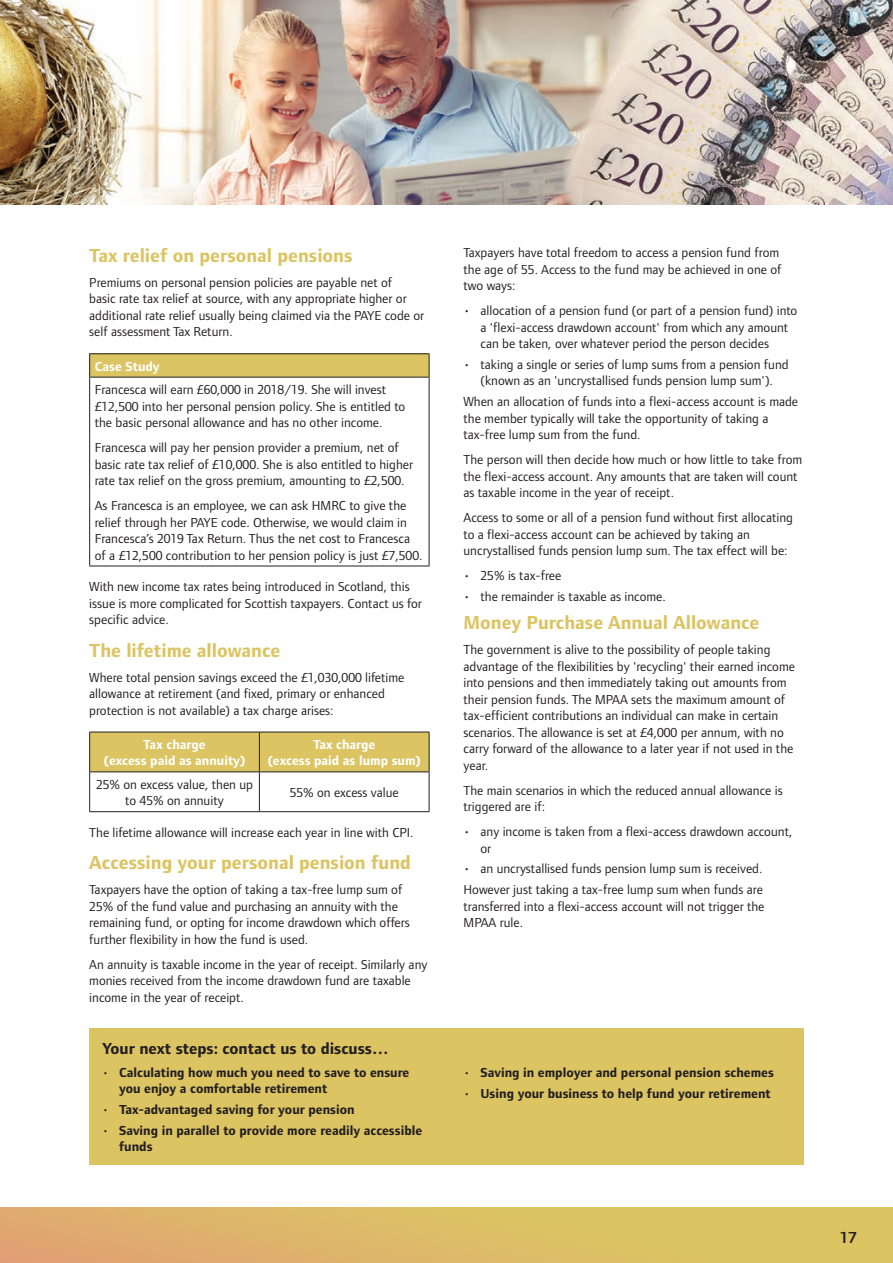
<style>
.page{position:relative;width:893px;height:1263px;background:#fff}
.page>*{position:absolute;margin:0;border:0;box-sizing:border-box;transform-origin:0 0}
.t1{font:700 19.5px "Foundry Form Sans";color:#dcc462}
.t2{font:700 16.5px "Foundry Form Sans";color:#231f20}
.t3{font:600 16.5px "Foundry Form Sans";color:#231f20}
.t4{font:13.5px/16.5px "Foundry Form Sans";color:#231f20}
.t5{font:700 13.5px/16.5px "Foundry Form Sans";color:#231f20}
.t6{font:700 13.5px/16.5px "Foundry Form Sans";color:#fff;text-align:center}
.s1{font-weight:400}
</style>
<div class="page">
<div style="left:0;top:1208px;width:893px;height:55px;background:linear-gradient(to right,#e0a971,#dbcb5f)"></div>
<img style="left:0;top:0;width:893px;height:204px">
<div style="left:90px;top:354px;width:339px;height:23px;background:#dcc462"></div>
<hr style="left:89px;top:377px;width:1px;height:189px;background:#231f20">
<hr style="left:429px;top:377px;width:1px;height:189px;background:#231f20">
<hr style="left:89px;top:566px;width:340px;height:1px;background:#231f20">
<hr style="left:89px;top:353px;width:340px;height:1px;background:#231f20">
<svg style="left:89px;top:354px;width:1px;height:23px"></svg>
<svg style="left:429px;top:354px;width:1px;height:23px"></svg>
<hr style="left:89px;top:377px;width:340px;height:1px;background:#231f20">
<div style="left:90px;top:733px;width:339px;height:38px;background:#dcc462"></div>
<hr style="left:259px;top:732px;width:1px;height:39px;background:#231f20">
<hr style="left:89px;top:772px;width:1px;height:39px;background:#231f20">
<hr style="left:89px;top:811px;width:170px;height:1px;background:#231f20">
<hr style="left:259px;top:772px;width:1px;height:39px;background:#231f20">
<hr style="left:429px;top:772px;width:1px;height:39px;background:#231f20">
<hr style="left:259px;top:811px;width:170px;height:1px;background:#231f20">
<hr style="left:89px;top:732px;width:170px;height:1px;background:#231f20">
<hr style="left:89px;top:732px;width:1px;height:39px;background:#231f20">
<hr style="left:259px;top:732px;width:170px;height:1px;background:#231f20">
<hr style="left:429px;top:732px;width:1px;height:39px;background:#231f20">
<hr style="left:89px;top:771px;width:170px;height:1px;background:#231f20">
<hr style="left:259px;top:771px;width:170px;height:1px;background:#231f20">
<div style="left:89px;top:1028px;width:715px;height:137px;background:#dcc462"></div>
<h1 class="t1" style="left:89px;top:244px;width:265px">Tax relief on personal pensions</h1>
<p class="t4" style="left:89px;top:274px;width:336px">Premiums on personal pension policies are payable net of<br>basic rate tax relief at source, with any appropriate higher or additional rate relief usually being claimed via the PAYE code or self assessment Tax Return.</p>
<p class="t6" style="left:95px;top:358px;width:66px">Case Study</p>
<p class="t4" style="left:95px;top:381px;width:312px">Francesca will earn £60,000 in 2018/19. She will invest £12,500 into her personal pension policy. She is entitled to the basic personal allowance and has no other income.</p>
<p class="t4" style="left:95px;top:439px;width:320px">Francesca will pay her pension provider a premium, net of basic rate tax relief of £10,000. She is also entitled to higher rate tax relief on the gross premium, amounting to £2,500.</p>
<p class="t4" style="left:95px;top:497px;width:329px">As Francesca is an employee, we can ask HMRC to give the relief through her PAYE code. Otherwise, we would claim in Francesca’s 2019 Tax Return. Thus the net cost to Francesca of a £12,500 contribution to her pension policy is just £7,500.</p>
<p class="t4" style="left:89px;top:578px;width:334px">With new income tax rates being introduced in Scotland, this issue is more complicated for Scottish taxpayers. Contact us for specific advice.</p>
<h1 class="t1" style="left:89px;top:639px;width:193px">The lifetime allowance</h1>
<p class="t4" style="left:89px;top:669px;width:317px">Where total pension savings exceed the £1,030,000 lifetime allowance at retirement (and fixed, primary or enhanced protection is not available) a tax charge arises:</p>
<p class="t6" style="left:104px;top:736px;width:143px">Tax charge<br>(excess paid as annuity)</p>
<p class="t6" style="left:268px;top:736px;width:155px">Tax charge<br>(excess paid as lump sum)</p>
<p class="t4" style="left:96px;top:776px;width:159px;text-align:center">25% on excess value, then up to 45% on annuity</p>
<p class="t4" style="left:290px;top:784px;width:111px">55% on excess value</p>
<p class="t4" style="left:89px;top:824px;width:326px">The lifetime allowance will increase each year in line with CPI.</p>
<h1 class="t1" style="left:89px;top:852px;width:323px">Accessing your personal pension fund</h1>
<p class="t4" style="left:89px;top:881px;width:322px">Taxpayers have the option of taking a tax-free lump sum of 25% of the fund value and purchasing an annuity with the remaining fund, or opting for income drawdown which offers further flexibility in how the fund is used.</p>
<p class="t4" style="left:89px;top:956px;width:340px">An annuity is taxable income in the year of receipt. Similarly any monies received from the income drawdown fund are taxable income in the year of receipt.</p>
<p class="t2" style="left:102px;top:1039px;width:288px">Your next steps: contact us to discuss…</p>
<p class="t5" style="left:119px;top:1064px;width:292px;text-indent:-17px"><span class="s1">•</span> Calculating how much you need to save to ensure you enjoy a comfortable retirement</p>
<p class="t5" style="left:102px;top:1101px;width:254px"><span class="s1">•</span> Tax-advantaged saving for your pension</p>
<p class="t5" style="left:119px;top:1122px;width:305px;text-indent:-17px"><span class="s1">•</span> Saving in parallel to provide more readily accessible funds</p>
<p class="t4" style="left:463px;top:244px;width:320px">Taxpayers have total freedom to access a pension fund from the age of 55. Access to the fund may be achieved in one of two ways:</p>
<p class="t4" style="left:480px;top:302px;width:318px;text-indent:-17px">• allocation of a pension fund (or part of a pension fund) into a 'flexi-access drawdown account' from which any amount can be taken, over whatever period the person decides</p>
<p class="t4" style="left:463px;top:356px;width:327px;text-align:center">• taking a single or series of lump sums from a pension fund (known as an 'uncrystallised funds pension lump sum').</p>
<p class="t4" style="left:463px;top:393px;width:336px">When an allocation of funds into a flexi-access account is made the member typically will take the opportunity of taking a tax-free lump sum from the fund.</p>
<p class="t4" style="left:463px;top:451px;width:340px">The person will then decide how much or how little to take from the flexi-access account. Any amounts that are taken will count as taxable income in the year of receipt.</p>
<p class="t4" style="left:463px;top:509px;width:331px">Access to some or all of a pension fund without first allocating to a flexi-access account can be achieved by taking an uncrystallised funds pension lump sum. The tax effect will be:</p>
<p class="t4" style="left:463px;top:567px;width:99px">• 25% is tax-free</p>
<p class="t4" style="left:463px;top:588px;width:204px">• the remainder is taxable as income.</p>
<h1 class="t1" style="left:463px;top:612px;width:297px">Money Purchase Annual Allowance</h1>
<p class="t4" style="left:463px;top:641px;width:333px">The government is alive to the possibility of people taking advantage of the flexibilities by 'recycling' their earned income into pensions and then immediately taking out amounts from their pension funds. The MPAA sets the maximum amount of tax-efficient contributions an individual can make in certain scenarios. The allowance is set at £4,000 per annum, with no carry forward of the allowance to a later year if not used in the year.</p>
<p class="t4" style="left:463px;top:782px;width:321px">The main scenarios in which the reduced annual allowance is triggered are if:</p>
<p class="t4" style="left:480px;top:823px;width:313px;text-indent:-17px">• any income is taken from a flexi-access drawdown account, or</p>
<p class="t4" style="left:463px;top:858px;width:301px;line-height:20.7px">• an uncrystallised funds pension lump sum is received.<br>However just taking a tax-free lump sum when funds are</p>
<p class="t4" style="left:463px;top:898px;width:302px">transferred into a flexi-access account will not trigger the<br>MPAA rule.</p>
<p class="t5" style="left:463px;top:1064px;width:312px"><span class="s1">•</span> Saving in employer and personal pension schemes</p>
<p class="t5" style="left:463px;top:1085px;width:309px"><span class="s1">•</span> Using your business to help fund your retirement</p>
<p class="t3" style="left:840px;top:1228px;width:18px">17</p>
</div>
